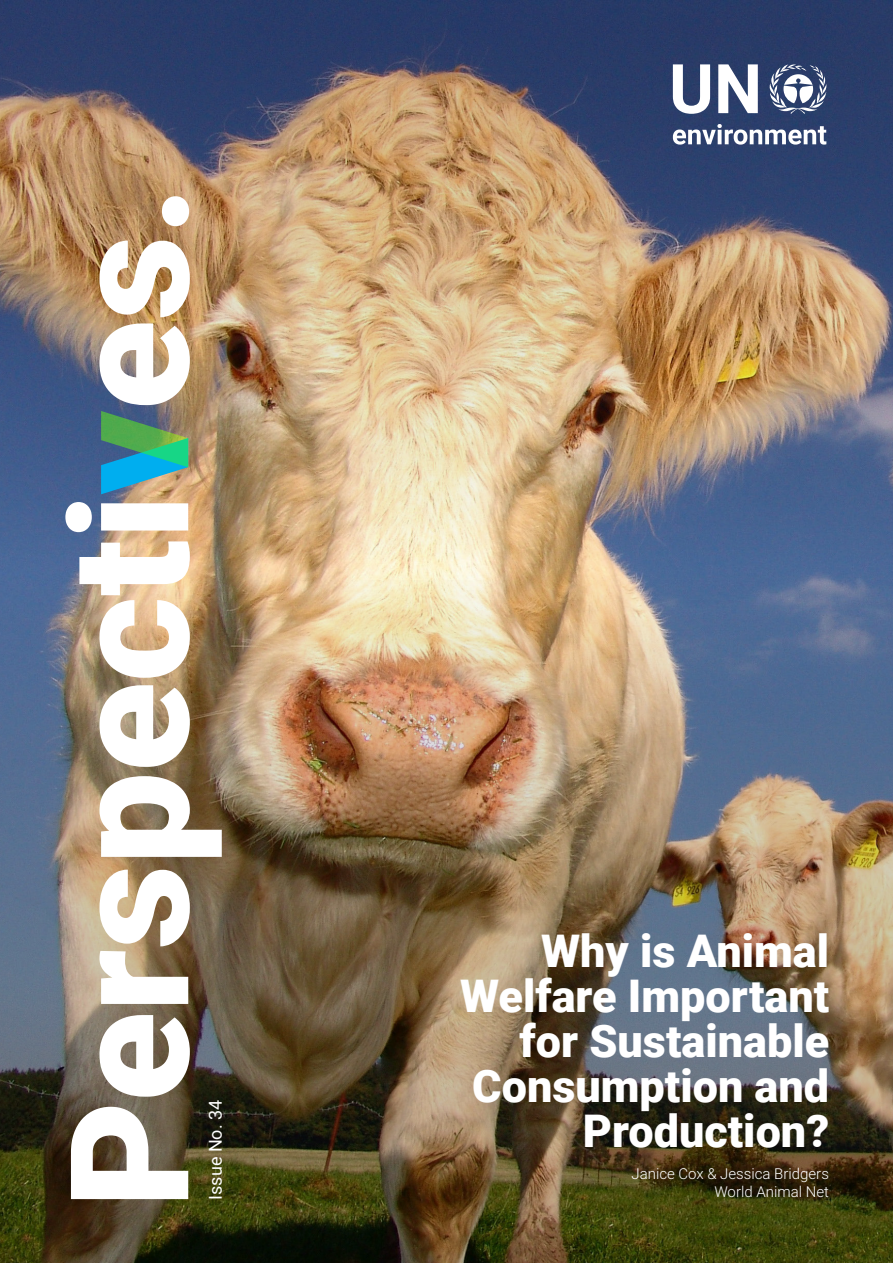
<style>
.page{position:relative;width:893px;height:1263px;background:#fff}
.page>*{position:absolute;margin:0;border:0;box-sizing:border-box;transform-origin:0 0}
.t1{font:900 45px/45px "Roboto";color:#fff;text-align:right}
.t2{font:18px "Roboto";color:#fff}
.t3{font:300 15px "Roboto";color:#fff}
</style>
<div class="page">
<img style="left:0;top:0;width:893px;height:1263px">
<svg style="left:768px;top:64px;width:59px;height:50px"></svg>
<svg style="left:673px;top:64px;width:37px;height:50px"></svg>
<svg style="left:718px;top:64px;width:40px;height:49px"></svg>
<svg style="left:673px;top:124px;width:153px;height:21px"></svg>
<img style="left:65px;top:196px;width:157px;height:1003px">
<img style="left:101px;top:411px;width:87px;height:83px">
<p class="t2" style="left:203px;top:1200px;width:101px;rotate:-90deg">Issue No. 34</p>
<p class="t1" style="left:460px;top:927px;width:371px">Why is Animal<br>Welfare Important for Sustainable<br>Consumption and<br>Production?</p>
<p class="t3" style="left:631px;top:1163px;width:199px">Janice Cox &amp; Jessica Bridgers</p>
<p class="t3" style="left:714px;top:1181px;width:116px">World Animal Net</p>
</div>
